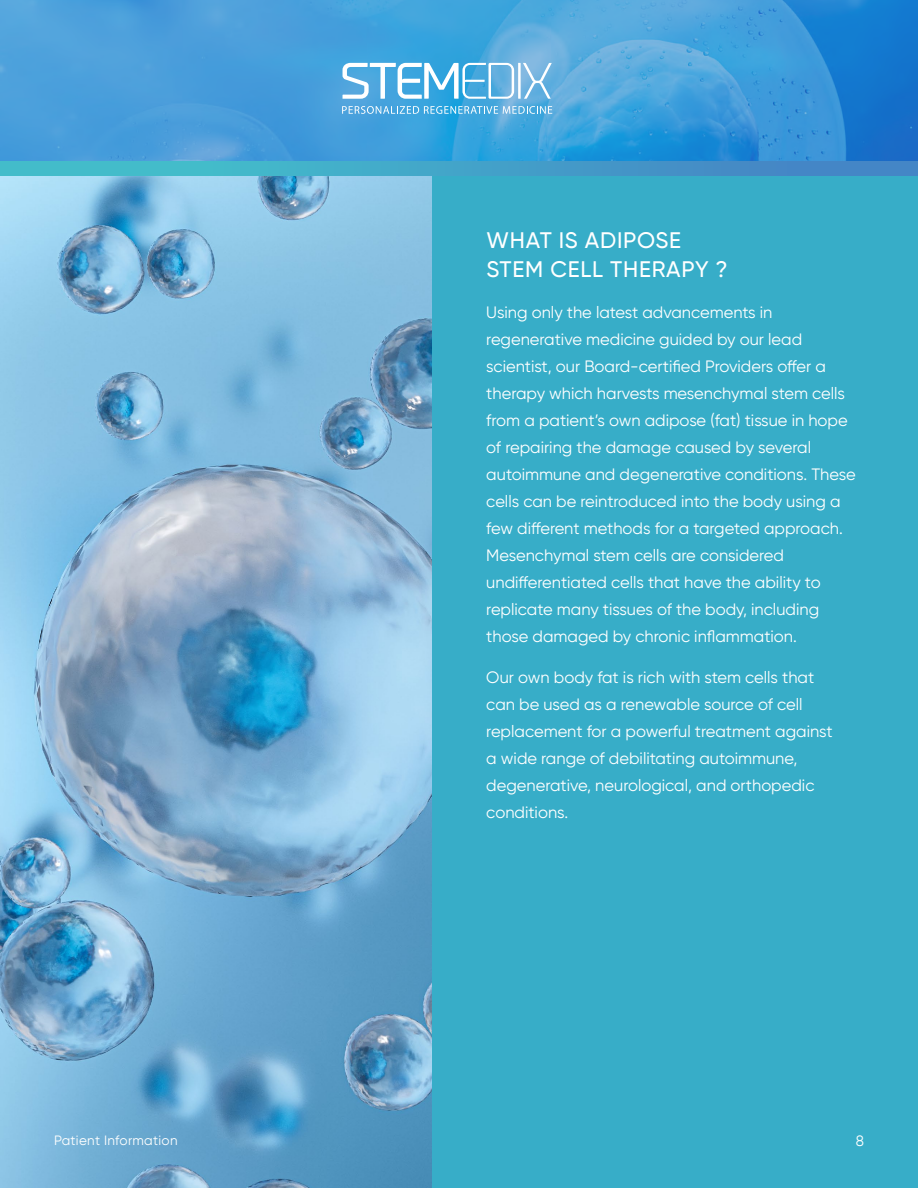
<style>
.page{position:relative;width:918px;height:1188px;background:#fff}
.page>*{position:absolute;margin:0;border:0;box-sizing:border-box;transform-origin:0 0}
.t1{font:500 22.5px/28.5px "Gilroy";letter-spacing:.035em;color:#fff}
.t2{font:16.5px/27px "Gilroy";color:#fff}
.t3{font:15px "Gilroy";color:#fff}
.t4{font:13.5px "Gilroy";letter-spacing:.02em;color:#fff}
</style>
<div class="page">
<img style="left:0;top:176px;width:433px;height:1012px">
<div style="left:433px;top:176px;width:485px;height:1012px;background:#37adc8"></div>
<img style="left:0;top:0;width:918px;height:161px">
<svg style="left:0;top:161px;width:918px;height:15px"></svg>
<svg style="left:343px;top:63px;width:209px;height:36px"></svg>
<svg style="left:342px;top:106px;width:210px;height:8px"></svg>
<h1 class="t1" style="left:486px;top:226px;width:243px">WHAT IS ADIPOSE<br>STEM CELL THERAPY ?</h1>
<p class="t2" style="left:486px;top:298px;width:371px">Using only the latest advancements in regenerative medicine guided by our lead scientist, our Board-certified Providers offer a therapy which harvests mesenchymal stem cells from a patient’s own adipose (fat) tissue in hope of repairing the damage caused by several autoimmune and degenerative conditions. These cells can be reintroduced into the body using a few different methods for a targeted approach.<br>Mesenchymal stem cells are considered undifferentiated cells that have the ability to replicate many tissues of the body, including those damaged by chronic inflammation.</p>
<p class="t2" style="left:486px;top:663px;width:348px">Our own body fat is rich with stem cells that can be used as a renewable source of cell replacement for a powerful treatment against a wide range of debilitating autoimmune, degenerative, neurological, and orthopedic conditions.</p>
<p class="t4" style="left:54px;top:1132px;width:125px">Patient Information</p>
<p class="t3" style="left:856px;top:1132px;width:10px">8</p>
</div>
